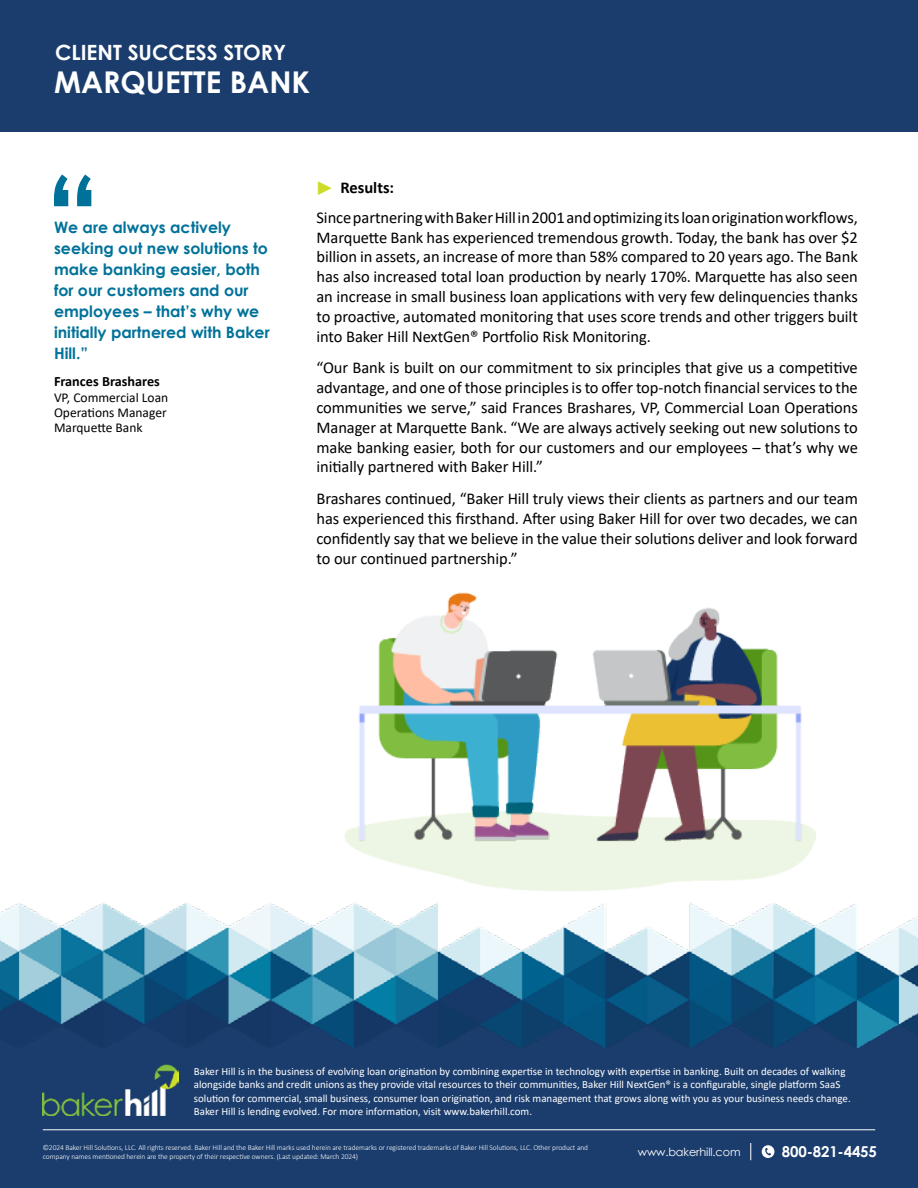
<style>
.page{position:relative;width:918px;height:1188px;background:#fff}
.page>*{position:absolute;margin:0;border:0;box-sizing:border-box;transform-origin:0 0}
.t1{font:700 115.95px "Century Gothic";color:#007299}
.t2{font:700 30px "Century Gothic";color:#fff}
.t3{font:700 21px "Century Gothic";color:#fff}
.t4{font:16.5px/19.8px "Calibri";letter-spacing:-.005em;color:#000;text-align:justify}
.t5{font:700 16.5px "Calibri";color:#000}
.t6{font:700 15.75px/21px "Century Gothic";color:#007299}
.t7{font:700 15px "Century Gothic";letter-spacing:-.01em;color:#fff}
.t8{font:700 14.25px "Calibri";color:#000}
.t9{font:13.5px/15px "Calibri";color:#000;text-align:justify}
.t10{font:11.25px "Century Gothic";letter-spacing:-.01em;color:#fff}
.t11{font:10.95px/13.2px "Calibri";color:#fff}
.t12{font:300 7.5px/9px "Calibri";letter-spacing:-.01em;color:#fff}
</style>
<div class="page">
<div style="left:0;top:987px;width:918px;height:201px;background:#1b3d6d"></div>
<img style="left:0;top:902px;width:918px;height:145px">
<div style="left:0;top:0;width:918px;height:132px;background:#1b3d6d"></div>
<svg style="left:762px;top:1145px;width:12px;height:13px"></svg>
<svg style="left:764px;top:1148px;width:7px;height:8px"></svg>
<svg style="left:750px;top:1143px;width:1px;height:17px"></svg>
<hr style="left:43px;top:1129px;width:832px;height:1px;background:#fff">
<img style="left:43px;top:1064px;width:135px;height:52px">
<img style="left:325px;top:592px;width:530px;height:333px">
<p class="t3" style="left:55px;top:37px;width:232px">CLIENT SUCCESS STORY</p>
<h2 class="t2" style="left:54px;top:60px;width:258px">MARQUETTE BANK</h2>
<h1 class="t1" style="left:45px;top:130px;width:57px">“</h1>
<p class="t6" style="left:54px;top:216px;width:217px">We are always actively seeking out new solutions to make banking easier, both for our customers and our employees – that’s why we initially partnered with Baker<br>Hill.”</p>
<p class="t8" style="left:54px;top:371px;width:107px">Frances Brashares</p>
<p class="t9" style="left:54px;top:390px;width:116px">VP, Commercial Loan Operations Manager Marquette Bank</p>
<p class="t5" style="left:340px;top:176px;width:55px">Results:</p>
<p class="t4" style="left:316px;top:207px;width:543px">Since partnering with Baker Hill in 2001 and optimizing its loan origination workflows, Marquette Bank has experienced tremendous growth. Today, the bank has over $2 billion in assets, an increase of more than 58% compared to 20 years ago. The Bank has also increased total loan production by nearly 170%. Marquette has also seen an increase in small business loan applications with very few delinquencies thanks to proactive, automated monitoring that uses score trends and other triggers built into Baker Hill NextGen® Portfolio Risk Monitoring.</p>
<p class="t4" style="left:316px;top:358px;width:543px">“Our Bank is built on our commitment to six principles that give us a competitive advantage, and one of those principles is to offer top-notch financial services to the communities we serve,” said Frances Brashares, VP, Commercial Loan Operations Manager at Marquette Bank. “We are always actively seeking out new solutions to make banking easier, both for our customers and our employees – that’s why we initially partnered with Baker Hill.”</p>
<p class="t4" style="left:316px;top:488px;width:543px">Brashares continued, “Baker Hill truly views their clients as partners and our team has experienced this firsthand. After using Baker Hill for over two decades, we can confidently say that we believe in the value their solutions deliver and look forward to our continued partnership.”</p>
<p class="t11" style="left:194px;top:1065px;width:658px">Baker Hill is in the business of evolving loan origination by combining expertise in technology with expertise in banking. Built on decades of walking alongside banks and credit unions as they provide vital resources to their communities, Baker Hill NextGen® is a configurable, single platform SaaS solution for commercial, small business, consumer loan origination, and risk management that grows along with you as your business needs change.<br>Baker Hill is lending evolved. For more information, visit www.bakerhill.com.</p>
<p class="t10" style="left:638px;top:1144px;width:104px">www.bakerhill.com</p>
<p class="t7" style="left:782px;top:1140px;width:96px">800-821-4455</p>
<p class="t12" style="left:43px;top:1143px;width:547px">©2024 Baker Hill Solutions, LLC. All rights reserved. Baker Hill and the Baker Hill marks used herein are trademarks or registered trademarks of Baker Hill Solutions, LLC. Other product and company names mentioned herein are the property of their respective owners. (Last updated: March 2024)</p>
</div>
